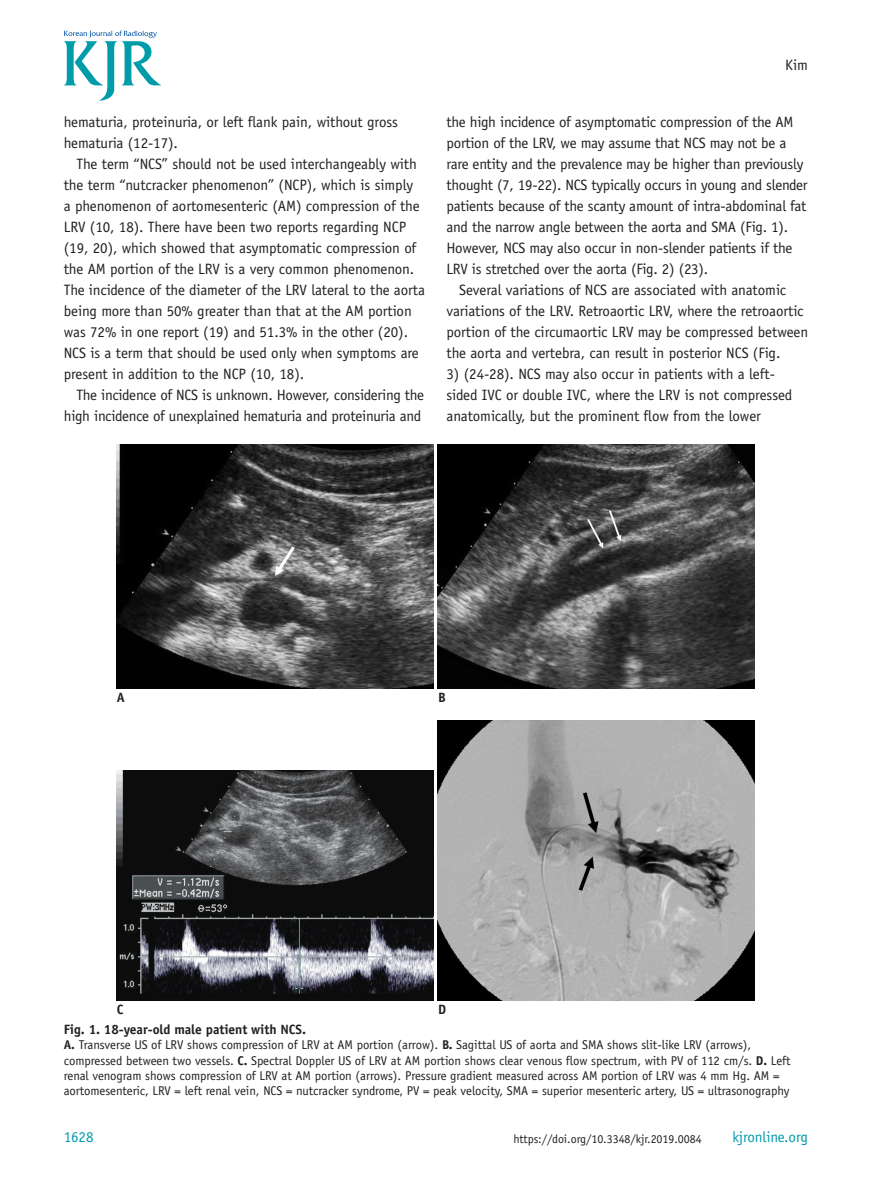
<style>
.page{position:relative;width:893px;height:1191px;background:#fff}
.page>*{position:absolute;margin:0;border:0;box-sizing:border-box;transform-origin:0 0}
.t1{font:15px/21px "Officina Sans Std";letter-spacing:-.005em;color:#231f20}
.t2{font:15px "Officina Sans Std";letter-spacing:-.005em;color:#009caa}
.t3{font:700 13.5px "Officina Sans Std";letter-spacing:-.005em;color:#231f20}
.t4{font:12.75px/15.3px "Officina Sans Std";letter-spacing:-.005em;color:#231f20}
.t5{font:12px "Officina Sans Std";letter-spacing:-.005em;color:#231f20}
.s1{font-weight:700}
</style>
<div class="page">
<svg style="left:64px;top:31px;width:97px;height:70px"></svg>
<img style="left:117px;top:444px;width:317px;height:244px">
<img style="left:117px;top:770px;width:317px;height:230px">
<img style="left:438px;top:720px;width:317px;height:280px">
<img style="left:438px;top:444px;width:317px;height:244px">
<p class="t1" style="left:64px;top:112px;width:336px">hematuria, proteinuria, or left flank pain, without gross hematuria (12-17).</p>
<p class="t1" style="left:64px;top:154px;width:363px;text-indent:13px">The term “NCS” should not be used interchangeably with the term “nutcracker phenomenon” (NCP), which is simply<br>a phenomenon of aortomesenteric (AM) compression of the LRV (10, 18). There have been two reports regarding NCP (19, 20), which showed that asymptomatic compression of the AM portion of the LRV is a very common phenomenon.<br>The incidence of the diameter of the LRV lateral to the aorta being more than 50% greater than that at the AM portion was 72% in one report (19) and 51.3% in the other (20).<br>NCS is a term that should be used only when symptoms are present in addition to the NCP (10, 18).</p>
<p class="t1" style="left:64px;top:385px;width:362px;text-align:right">The incidence of NCS is unknown. However, considering the high incidence of unexplained hematuria and proteinuria and</p>
<p class="t1" style="left:785px;top:54px;width:24px">Kim</p>
<p class="t1" style="left:446px;top:112px;width:363px">the high incidence of asymptomatic compression of the AM portion of the LRV, we may assume that NCS may not be a rare entity and the prevalence may be higher than previously thought (7, 19-22). NCS typically occurs in young and slender patients because of the scanty amount of intra-abdominal fat and the narrow angle between the aorta and SMA (Fig. 1).<br>However, NCS may also occur in non-slender patients if the LRV is stretched over the aorta (Fig. 2) (23).</p>
<p class="t1" style="left:446px;top:280px;width:363px;text-indent:13px">Several variations of NCS are associated with anatomic variations of the LRV. Retroaortic LRV, where the retroaortic portion of the circumaortic LRV may be compressed between the aorta and vertebra, can result in posterior NCS (Fig.</p>
<p class="t1" style="left:446px;top:364px;width:347px">3) (24-28). NCS may also occur in patients with a left&shy;sided IVC or double IVC, where the LRV is not compressed anatomically, but the prominent flow from the lower</p>
<p class="t3" style="left:117px;top:688px;width:10px">A</p>
<p class="t3" style="left:438px;top:688px;width:9px">B</p>
<p class="t3" style="left:117px;top:1000px;width:8px">C</p>
<p class="t3" style="left:438px;top:1000px;width:10px">D</p>
<p class="t3" style="left:64px;top:1020px;width:244px">Fig. 1. 18-year-old male patient with NCS.</p>
<p class="t4" style="left:64px;top:1037px;width:728px"><span class="s1">A.</span> Transverse US of LRV shows compression of LRV at AM portion (arrow). <span class="s1">B.</span> Sagittal US of aorta and SMA shows slit-like LRV (arrows), compressed between two vessels. <span class="s1">C.</span> Spectral Doppler US of LRV at AM portion shows clear venous flow spectrum, with PV of 112 cm/s. <span class="s1">D.</span> Left renal venogram shows compression of LRV at AM portion (arrows). Pressure gradient measured across AM portion of LRV was 4 mm Hg. AM = aortomesenteric, LRV = left renal vein, NCS = nutcracker syndrome, PV = peak velocity, SMA = superior mesenteric artery, US = ultrasonography</p>
<p class="t2" style="left:64px;top:1128px;width:31px">1628</p>
<p class="t5" style="left:513px;top:1132px;width:190px">https://doi.org/10.3348/kjr.2019.0084</p>
<p class="t2" style="left:732px;top:1128px;width:77px">kjronline.org</p>
</div>
